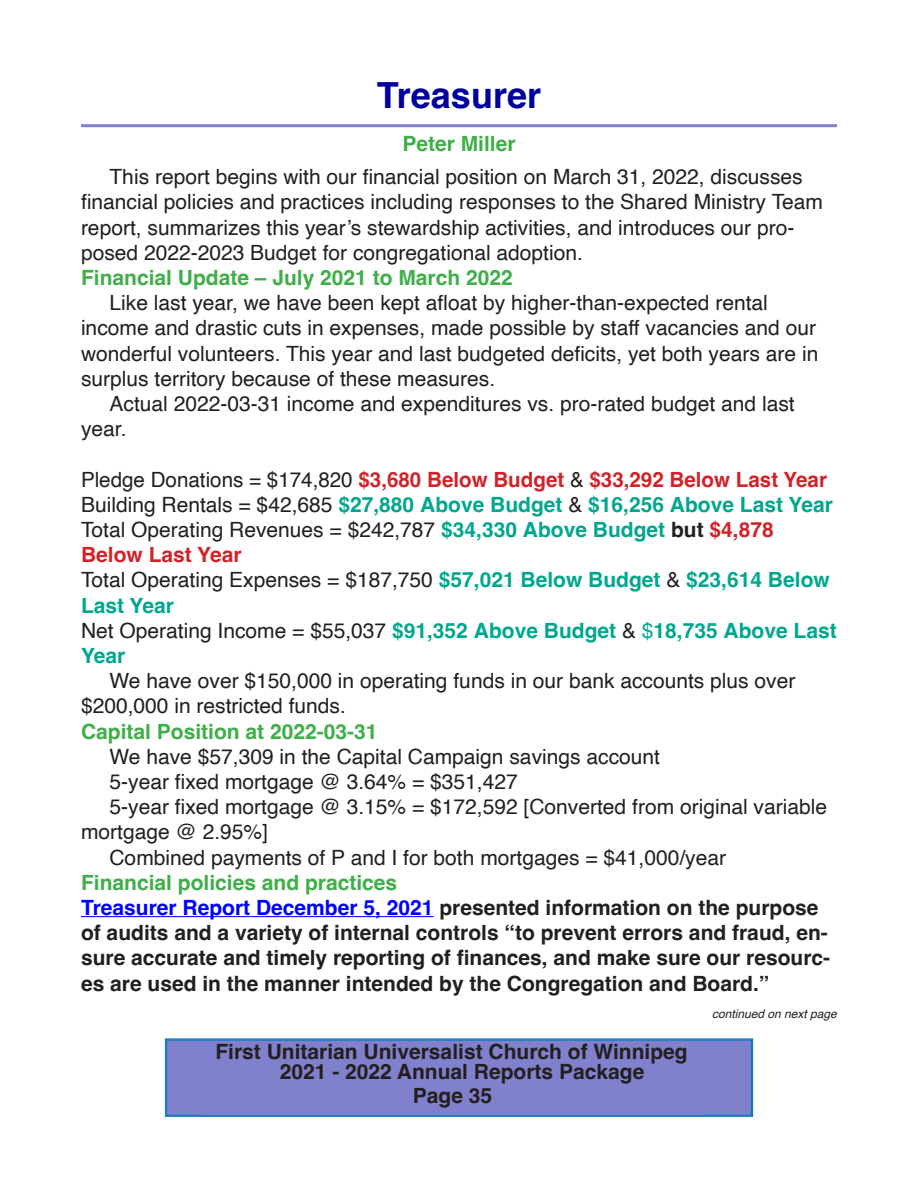
<style>
.page{position:relative;width:918px;height:1188px;background:#fff}
.page>*{position:absolute;margin:0;border:0;box-sizing:border-box;transform-origin:0 0}
.Heading{font:700 36px "Helvetica";color:#00009b}
.Body_Text{font:21px/25.2px "Helvetica";color:#231f20}
.Subhead{font:700 21px/25.2px "Helvetica";color:#231f20;text-align:center}
.Body_Text-2{font:700 21px/25.2px "Helvetica";color:#00a78e}
.Heading_1{font:700 21px "Helvetica";color:#40ae49}
.Body_Text-3{font:700 21px "Helvetica";color:#d1232a}
.Headline{font:700 21px "Helvetica";color:#40ae49}
.t1{font:italic 12px "Helvetica";color:#231f20}
.s1{font-weight:400;color:#231f20}
.s2{font-weight:700;color:#00a78e}
.s3{font-weight:700}
.s4{font-weight:700;color:#d1232a}
.s5{font-weight:400}
.s6{color:#00f}
</style>
<div class="page">
<svg style="left:165px;top:1039px;width:588px;height:78px;background:#5b7fc7"></svg>
<div style="left:166px;top:1040px;width:586px;height:75px;border:1px solid #007ab9"></div>
<div style="left:174px;top:1063px;width:570px;height:34px;background:#8080cd"></div>
<div style="left:174px;top:1043px;width:555px;height:20px;background:#8080cd"></div>
<div style="left:202px;top:1087px;width:501px;height:28px;background:#8080cd"></div>
<hr style="left:81px;top:124px;width:756px;height:3px;background:#8080cd">
<hr style="left:81px;top:916px;width:353px;height:1px;background:#00f">
<h2 class="Heading" style="left:377px;top:73px;width:166px">Treasurer</h2>
<h3 class="Headline" style="left:402px;top:130px;width:115px">Peter Miller</h3>
<p class="Body_Text" style="left:81px;top:165px;width:744px;text-indent:29px">This report begins with our financial position on March 31, 2022, discusses financial policies and practices including responses to the Shared Ministry Team report, summarizes this year’s stewardship activities, and introduces our pro&shy;posed 2022-2023 Budget for congregational adoption.</p>
<h2 class="Heading_1" style="left:81px;top:265px;width:433px">Financial Update – July 2021 to March 2022</h2>
<p class="Body_Text" style="left:81px;top:291px;width:739px;text-indent:29px">Like last year, we have been kept afloat by higher-than-expected rental income and drastic cuts in expenses, made possible by staff vacancies and our wonderful volunteers. This year and last budgeted deficits, yet both years are in surplus territory because of these measures.</p>
<p class="Body_Text" style="left:81px;top:392px;width:715px;text-indent:29px">Actual 2022-03-31 income and expenditures vs. pro-rated budget and last year.</p>
<p class="Body_Text-3" style="left:81px;top:466px;width:748px"><span class="s1">Pledge Donations = $174,820</span> $3,680 Below Budget <span class="s1">&amp;</span> $33,292 Below Last Year</p>
<p class="Body_Text-2" style="left:81px;top:494px;width:753px"><span class="s1">Building Rentals = $42,685</span> $27,880 Above Budget <span class="s1">&amp;</span> $16,256 Above Last Year</p>
<p class="Body_Text" style="left:81px;top:518px;width:694px">Total Operating Revenues = $242,787 <span class="s2">$34,330 Above Budget</span> <span class="s3">but</span> <span class="s4">$4,878<br>Below Last Year</span></p>
<p class="Body_Text-2" style="left:81px;top:570px;width:750px"><span class="s1">Total Operating Expenses = $187,750</span> $57,021 Below Budget <span class="s1">&amp;</span> $23,614 Below<br>Last Year</p>
<p class="Body_Text-2" style="left:81px;top:620px;width:757px"><span class="s1">Net Operating Income = $55,037</span> $91,352 Above Budget <span class="s1">&amp;</span> <span class="s5">$</span>18,735 Above Last<br>Year</p>
<p class="Body_Text" style="left:81px;top:669px;width:716px;text-indent:29px">We have over $150,000 in operating funds in our bank accounts plus over $200,000 in restricted funds.</p>
<h2 class="Heading_1" style="left:81px;top:718px;width:298px">Capital Position at 2022-03-31</h2>
<p class="Body_Text" style="left:110px;top:744px;width:552px">We have $57,309 in the Capital Campaign savings account</p>
<p class="Body_Text" style="left:110px;top:770px;width:410px">5-year fixed mortgage @ 3.64% = $351,427</p>
<p class="Body_Text" style="left:81px;top:795px;width:748px;text-indent:29px">5-year fixed mortgage @ 3.15% = $172,592 [Converted from original variable mortgage @ 2.95%]</p>
<p class="Body_Text" style="left:110px;top:845px;width:618px">Combined payments of P and I for both mortgages = $41,000/year</p>
<h2 class="Heading_1" style="left:81px;top:870px;width:318px">Financial policies and practices</h2>
<h3 class="Subhead" style="left:81px;top:897px;width:751px;text-align:left"><span class="s6">Treasurer Report December 5, 2021</span> presented information on the purpose of audits and a variety of internal controls “to prevent errors and fraud, en&shy;sure accurate and timely reporting of finances, and make sure our resourc&shy;es are used in the manner intended by the Congregation and Board.”</h3>
<p class="t1" style="left:712px;top:1004px;width:126px">continued on next page</p>
<p class="Subhead" style="left:215px;top:1032px;width:474px;line-height:43.3px">First Unitarian Universalist Church of Winnipeg<br>Page 35</p>
<p class="Subhead" style="left:280px;top:1061px;width:366px">2021 - 2022 Annual Reports Package</p>
</div>
